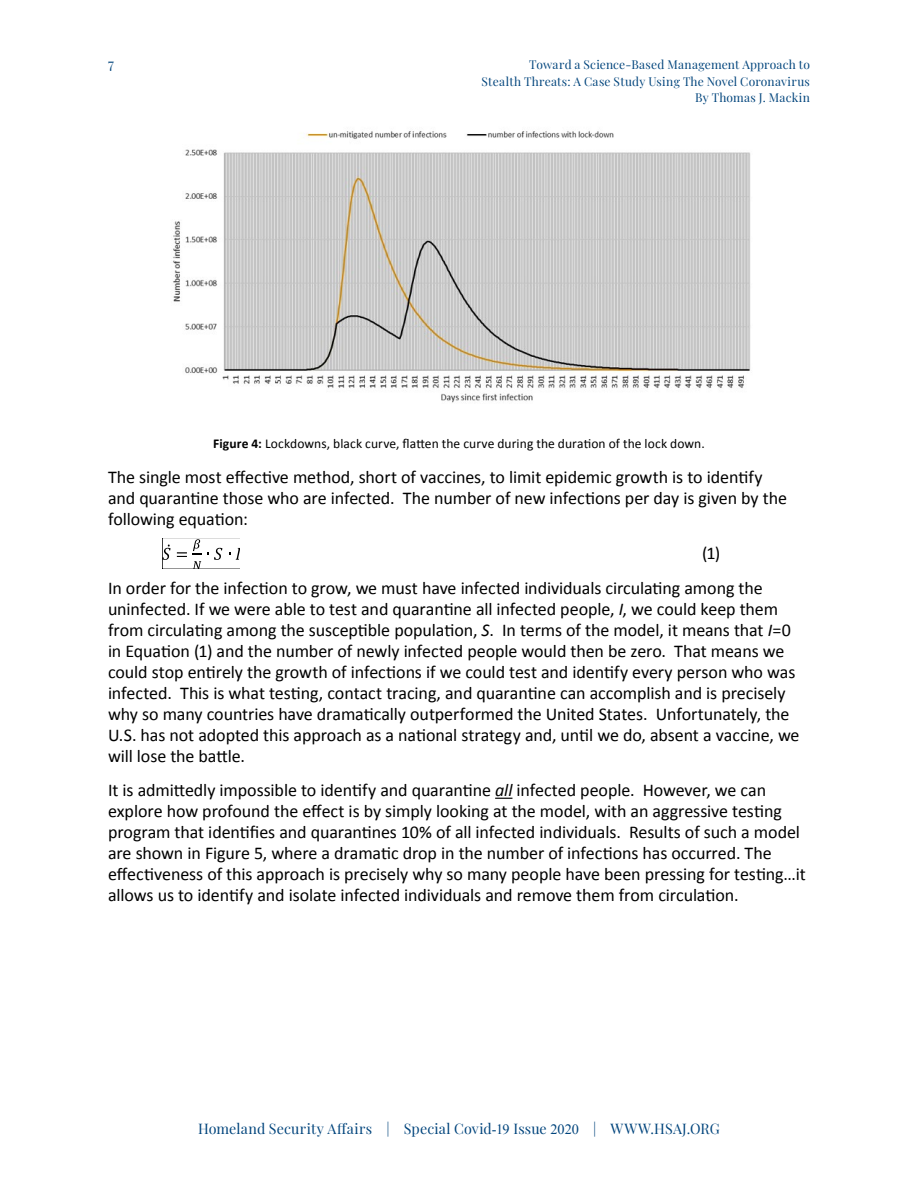
<style>
.page{position:relative;width:918px;height:1188px;background:#fff}
.page>*{position:absolute;margin:0;border:0;box-sizing:border-box;transform-origin:0 0}
.t1{font:18px/21px "Calibri";letter-spacing:-.005em;color:#000}
.t2{font:14.25px "Playfair Display";letter-spacing:.01em;color:#00447c}
.t3{font:13.5px "Calibri";letter-spacing:.005em;color:#000}
.t4{font:12px/16.5px "Playfair Display";letter-spacing:.015em;color:#00447c;text-align:right}
.s1{font-weight:700}
.s2{font-style:italic}
.s3{font-family:"Times New Roman"}
</style>
<div class="page">
<svg style="left:495px;top:798px;width:17px;height:1px"></svg>
<img style="left:173px;top:131px;width:578px;height:272px">
<svg style="left:162px;top:538px;width:78px;height:30px"></svg>
<p class="t2" style="left:108px;top:53px;width:7px">7</p>
<p class="t4" style="left:481px;top:56px;width:330px">Toward a Science-Based Management Approach to<br>Stealth Threats: A Case Study Using The Novel Coronavirus<br>By Thomas J. Mackin</p>
<p class="t3" style="left:213px;top:435px;width:493px"><span class="s1">Figure 4:</span> Lockdowns, black curve, flatten the curve during the duration of the lock down.</p>
<p class="t1" style="left:108px;top:465px;width:680px">The single most effective method, short of vaccines, to limit epidemic growth is to identify and quarantine those who are infected. The number of new infections per day is given by the following equation:</p>
<p class="t1" style="left:702px;top:542px;width:20px">(1)</p>
<p class="t1" style="left:108px;top:576px;width:693px">In order for the infection to grow, we must have infected individuals circulating among the uninfected. If we were able to test and quarantine all infected people, <span class="s2">I</span>, we could keep them from circulating among the susceptible population, <span class="s2">S</span>. In terms of the model, it means that <span class="s2">I</span>=0 in Equation (1) and the number of newly infected people would then be zero. That means we could stop entirely the growth of infections if we could test and identify every person who was infected. This is what testing, contact tracing, and quarantine can accomplish and is precisely why so many countries have dramatically outperformed the United States. Unfortunately, the U.S. has not adopted this approach as a national strategy and, until we do, absent a vaccine, we will lose the battle.</p>
<p class="t1" style="left:108px;top:779px;width:700px">It is admittedly impossible to identify and quarantine <span class="s2">all</span> infected people. However, we can explore how profound the effect is by simply looking at the model, with an aggressive testing program that identifies and quarantines 10% of all infected individuals. Results of such a model are shown in Figure 5, where a dramatic drop in the number of infections has occurred. The effectiveness of this approach is precisely why so many people have been pressing for testing…it allows us to identify and isolate infected individuals and remove them from circulation.</p>
<p class="t2" style="left:198px;top:1118px;width:523px">Homeland Security Affairs | Special Covid<span class="s3">-19</span> Issue <span class="s3">2020</span> | WWW.HSAJ.ORG</p>
</div>
